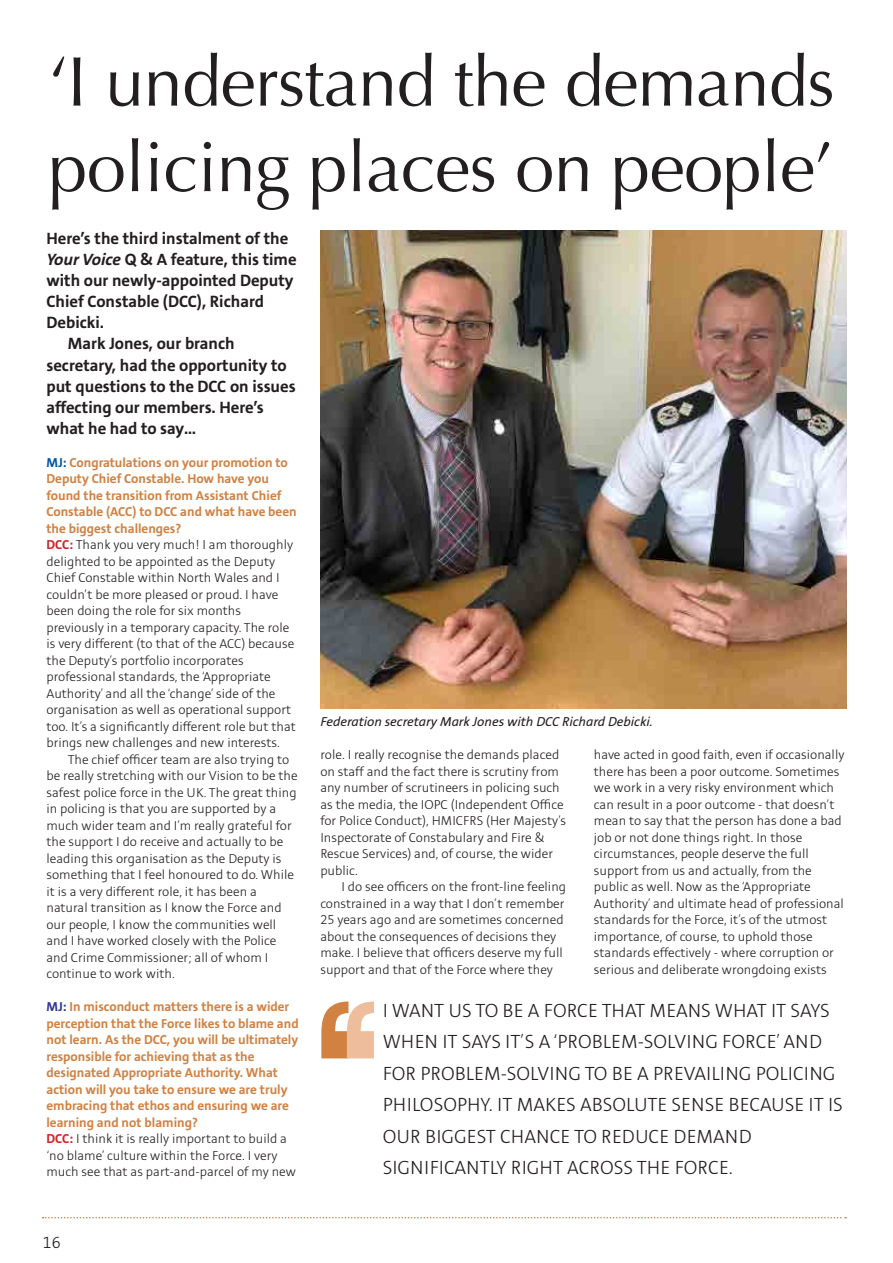
<style>
.page{position:relative;width:893px;height:1263px;background:#fff}
.page>*{position:absolute;margin:0;border:0;box-sizing:border-box;transform-origin:0 0}
.t1{font:700 153px "Rockwell";color:#d18243}
.t2{font:700 153px "Rockwell";color:#eebd9b}
.t3{font:70.5px/85.5px "Optima";letter-spacing:-.01em;color:#231f20}
.t4{font:300 21px/31.5px "Stinnes Sans";color:#231f20}
.t5{font:700 18px/21px "Stinnes Sans";color:#231f20}
.t6{font:300 18px "Stinnes Sans";color:#231f20}
.t7{font:300 14.25px/16.5px "Stinnes Sans";color:#231f20}
.t8{font:700 14.25px/16.5px "Stinnes Sans";color:#d18243}
.t9{font:italic 14.25px "Stinnes Sans";color:#231f20}
.s1{font-style:italic}
.s2{color:#0155a5}
.s3{font-weight:700;color:#d1232a}
.s4{color:#303694}
</style>
<div class="page">
<svg style="left:43px;top:1217px;width:803px;height:1px"></svg>
<img style="left:320px;top:231px;width:527px;height:478px">
<p class="t3" style="left:48px;top:40px;width:788px">‘I understand the demands policing places on people’</p>
<p class="t5" style="left:46px;top:229px;width:252px">Here’s the third instalment of the<br><span class="s1">Your Voice</span> Q &amp; A feature, this time with our newly-appointed Deputy<br>Chief Constable (DCC), Richard<br>Debicki.</p>
<p class="t5" style="left:46px;top:334px;width:251px;text-indent:21px">Mark Jones, our branch secretary, had the opportunity to put questions to the DCC on issues affecting our members. Here’s what he had to say…</p>
<p class="t8" style="left:46px;top:454px;width:252px"><span class="s2">MJ:</span> Congratulations on your promotion to Deputy Chief Constable. How have you found the transition from Assistant Chief Constable (ACC) to DCC and what have been the biggest challenges?</p>
<p class="t7" style="left:46px;top:537px;width:251px"><span class="s3">DCC:</span> Thank you very much! I am thoroughly delighted to be appointed as the Deputy Chief Constable within North Wales and I couldn’t be more pleased or proud. I have been doing the role for six months previously in a temporary capacity. The role is very different (to that of the ACC) because the Deputy’s portfolio incorporates professional standards, the ‘Appropriate Authority’ and all the ‘change’ side of the organisation as well as operational support too. It’s a significantly different role but that brings new challenges and new interests.</p>
<p class="t7" style="left:46px;top:751px;width:253px;text-indent:21px">The chief officer team are also trying to be really stretching with our Vision to be the safest police force in the UK. The great thing in policing is that you are supported by a much wider team and I’m really grateful for the support I do receive and actually to be leading this organisation as the Deputy is something that I feel honoured to do. While it is a very different role, it has been a natural transition as I know the Force and our people, I know the communities well and I have worked closely with the Police and Crime Commissioner; all of whom I continue to work with.</p>
<p class="t8" style="left:46px;top:999px;width:254px"><span class="s4">MJ:</span> In misconduct matters there is a wider perception that the Force likes to blame and not learn. As the DCC, you will be ultimately responsible for achieving that as the designated Appropriate Authority. What action will you take to ensure we are truly embracing that ethos and ensuring we are learning and not blaming?</p>
<p class="t7" style="left:46px;top:1131px;width:251px"><span class="s3">DCC:</span> I think it is really important to build a ‘no blame’ culture within the Force. I very much see that as part-and-parcel of my new</p>
<p class="t9" style="left:320px;top:715px;width:334px">Federation secretary Mark Jones with DCC Richard Debicki.</p>
<p class="t7" style="left:320px;top:747px;width:247px">role. I really recognise the demands placed on staff and the fact there is scrutiny from any number of scrutineers in policing such as the media, the IOPC (Independent Office for Police Conduct), HMICFRS (Her Majesty’s Inspectorate of Constabulary and Fire &amp; Rescue Services) and, of course, the wider public.</p>
<p class="t7" style="left:320px;top:879px;width:247px;text-indent:21px">I do see officers on the front-line feeling constrained in a way that I don’t remember 25 years ago and are sometimes concerned about the consequences of decisions they make. I believe that officers deserve my full support and that of the Force where they</p>
<p class="t7" style="left:594px;top:747px;width:252px">have acted in good faith, even if occasionally there has been a poor outcome. Sometimes we work in a very risky environment which can result in a poor outcome - that doesn’t mean to say that the person has done a bad job or not done things right. In those circumstances, people deserve the full support from us and actually, from the public as well. Now as the ‘Appropriate Authority’ and ultimate head of professional standards for the Force, it’s of the utmost importance, of course, to uphold those standards effectively - where corruption or serious and deliberate wrongdoing exists</p>
<p class="t1" style="left:311px;top:959px;width:50px">‘</p>
<p class="t2" style="left:336px;top:959px;width:50px">‘</p>
<p class="t4" style="left:383px;top:995px;width:462px">I WANT US TO BE A FORCE THAT MEANS WHAT IT SAYS WHEN IT SAYS IT’S A ‘PROBLEM-SOLVING FORCE’ AND FOR PROBLEM-SOLVING TO BE A PREVAILING POLICING PHILOSOPHY. IT MAKES ABSOLUTE SENSE BECAUSE IT IS OUR BIGGEST CHANCE TO REDUCE DEMAND SIGNIFICANTLY RIGHT ACROSS THE FORCE.</p>
<p class="t6" style="left:43px;top:1233px;width:20px">16</p>
</div>
